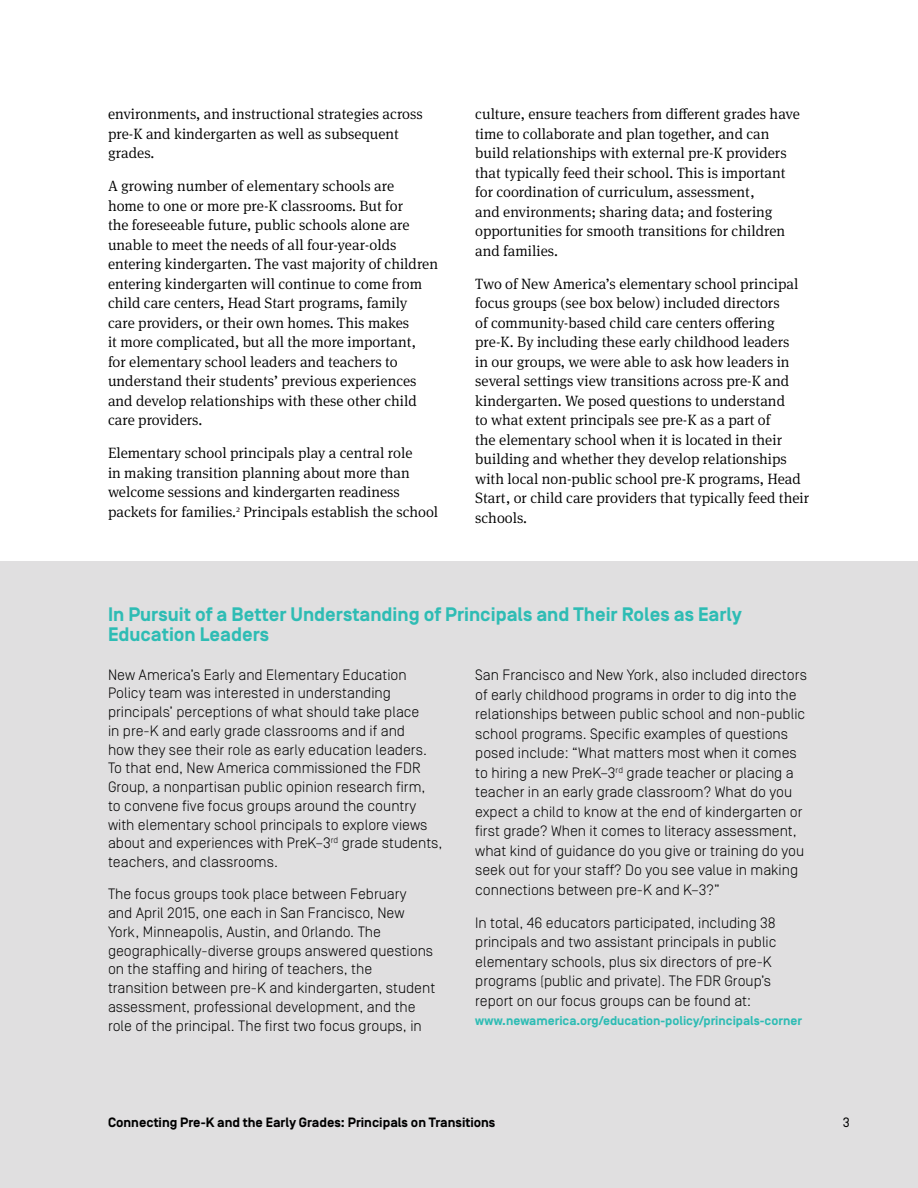
<style>
.page{position:relative;width:918px;height:1188px;background:#fff}
.page>*{position:absolute;margin:0;border:0;box-sizing:border-box;transform-origin:0 0}
.t1{font:700 19.5px/19.8px "Simplon BP";color:#2ebcb4}
.t2{font:300 15px/19.5px "Meta Serif OT";color:#000}
.t3{font:300 15px/18.8px "Simplon BP";color:#000}
.t4{font:700 13.5px "Simplon BP";color:#000}
.t5{font:13.5px "Simplon BP Regular";color:#000}
.t6{font:700 12.75px "Simplon BP";color:#2ebcb4}
</style>
<div class="page">
<div style="left:0;top:562px;width:918px;height:626px;background:#e0dfe0"></div>
<p class="t2" style="left:108px;top:105px;width:316px">environments, and instructional strategies across pre-K and kindergarten as well as subsequent grades.</p>
<p class="t2" style="left:108px;top:177px;width:332px">A growing number of elementary schools are<br>home to one or more pre-K classrooms. But for<br>the foreseeable future, public schools alone are unable to meet the needs of all four-year-olds entering kindergarten. The vast majority of children entering kindergarten will continue to come from child care centers, Head Start programs, family<br>care providers, or their own homes. This makes<br>it more complicated, but all the more important,<br>for elementary school leaders and teachers to understand their students’ previous experiences and develop relationships with these other child care providers.</p>
<p class="t2" style="left:108px;top:444px;width:332px">Elementary school principals play a central role<br>in making transition planning about more than welcome sessions and kindergarten readiness packets for families.<sup>2</sup> Principals establish the school</p>
<p class="t2" style="left:475px;top:105px;width:326px">culture, ensure teachers from different grades have time to collaborate and plan together, and can build relationships with external pre-K providers that typically feed their school. This is important for coordination of curriculum, assessment,<br>and environments; sharing data; and fostering opportunities for smooth transitions for children and families.</p>
<p class="t2" style="left:475px;top:274px;width:336px">Two of New America’s elementary school principal focus groups (see box below) included directors<br>of community-based child care centers offering pre-K. By including these early childhood leaders<br>in our groups, we were able to ask how leaders in several settings view transitions across pre-K and kindergarten. We posed questions to understand<br>to what extent principals see pre-K as a part of<br>the elementary school when it is located in their building and whether they develop relationships with local non-public school pre-K programs, Head Start, or child care providers that typically feed their schools.</p>
<h1 class="t1" style="left:108px;top:605px;width:635px">In Pursuit of a Better Understanding of Principals and Their Roles as Early<br>Education Leaders</h1>
<p class="t3" style="left:108px;top:665px;width:336px">New America’s Early and Elementary Education Policy team was interested in understanding principals’ perceptions of what should take place<br>in pre-K and early grade classrooms and if and<br>how they see their role as early education leaders.<br>To that end, New America commissioned the FDR Group, a nonpartisan public opinion research firm,<br>to convene five focus groups around the country with elementary school principals to explore views about and experiences with PreK–3<sup>rd</sup> grade students, teachers, and classrooms.</p>
<p class="t3" style="left:108px;top:885px;width:329px">The focus groups took place between February<br>and April 2015, one each in San Francisco, New York, Minneapolis, Austin, and Orlando. The geographically-diverse groups answered questions on the staffing and hiring of teachers, the transition between pre-K and kindergarten, student assessment, professional development, and the role of the principal. The first two focus groups, in</p>
<p class="t3" style="left:475px;top:665px;width:333px;line-height:19.5px">San Francisco and New York, also included directors of early childhood programs in order to dig into the relationships between public school and non-public school programs. Specific examples of questions posed include: “What matters most when it comes to hiring a new PreK–3<sup>rd</sup> grade teacher or placing a teacher in an early grade classroom? What do you expect a child to know at the end of kindergarten or first grade? When it comes to literacy assessment, what kind of guidance do you give or training do you seek out for your staff? Do you see value in making connections between pre-K and K–3?”</p>
<p class="t3" style="left:475px;top:913px;width:303px;line-height:19.5px">In total, 46 educators participated, including 38 principals and two assistant principals in public elementary schools, plus six directors of pre-K programs (public and private). The FDR Group’s report on our focus groups can be found at:</p>
<p class="t6" style="left:475px;top:1014px;width:328px">www.newamerica.org/education-policy/principals-corner</p>
<p class="t4" style="left:108px;top:1115px;width:389px">Connecting Pre-K and the Early Grades: Principals on Transitions</p>
<p class="t5" style="left:843px;top:1115px;width:9px">3</p>
</div>
